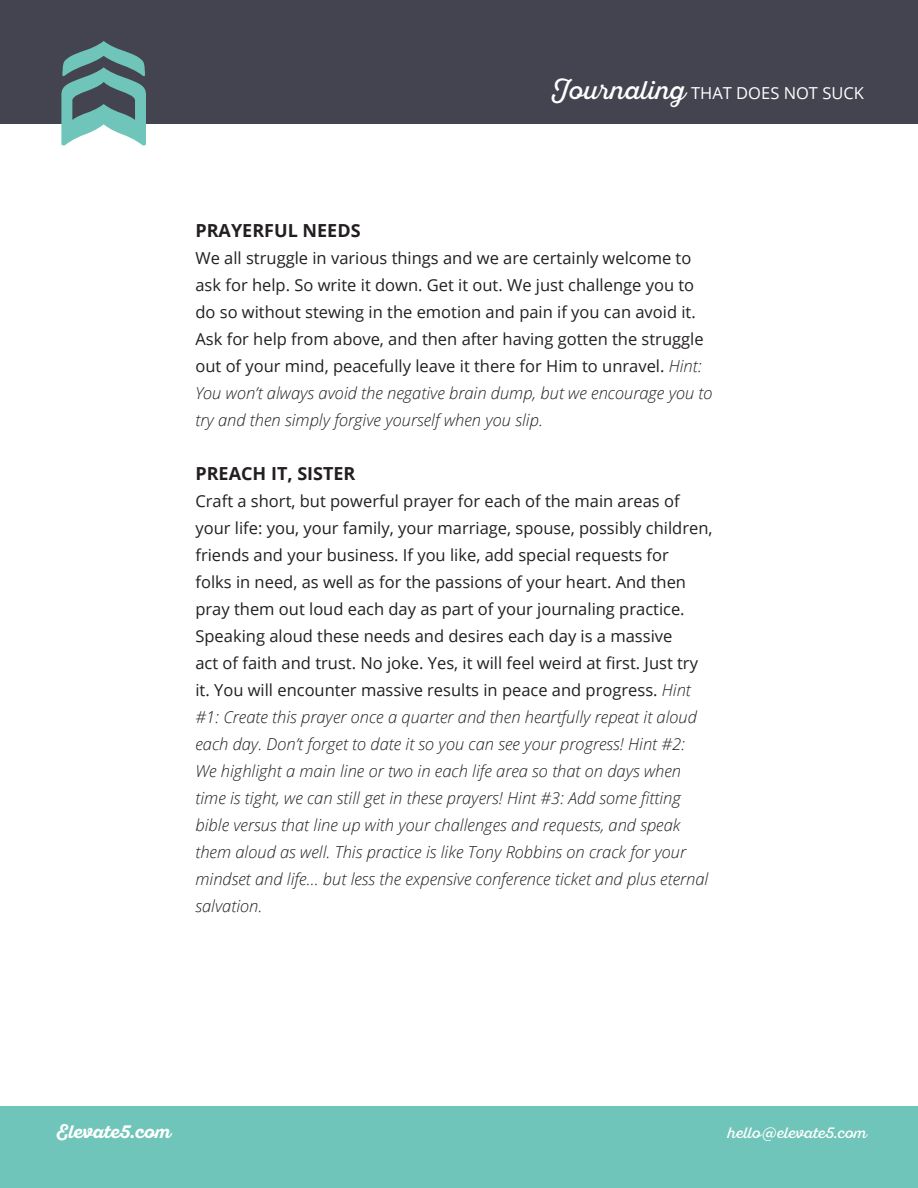
<style>
.page{position:relative;width:918px;height:1188px;background:#fff}
.page>*{position:absolute;margin:0;border:0;box-sizing:border-box;transform-origin:0 0}
.t1{font:700 18px "Open Sans";color:#231f20}
.t2{font:700 18px "Sant Elia Script Alt";color:#fff}
.t3{font:16.5px/27px "Open Sans";color:#231f20}
.t4{font:16.5px "Open Sans";color:#fff}
.t5{font:15px "Sant Elia Script Alt";color:#fff}
.s1{font-family:"Sant Elia Script";font-size:25.5px}
.s2{font-weight:300;font-style:italic}
</style>
<div class="page">
<div style="left:0;top:0;width:918px;height:123px;background:#444450"></div>
<div style="left:0;top:1106px;width:918px;height:82px;background:#6fc5b9"></div>
<svg style="left:61px;top:41px;width:85px;height:105px"></svg>
<p class="t4" style="left:552px;top:82px;width:314px"><span class="s1">Journaling</span> THAT DOES NOT SUCK</p>
<p class="t1" style="left:195px;top:218px;width:167px">PRAYERFUL NEEDS</p>
<p class="t3" style="left:195px;top:244px;width:519px">We all struggle in various things and we are certainly welcome to ask for help. So write it down. Get it out. We just challenge you to do so without stewing in the emotion and pain if you can avoid it.<br>Ask for help from above, and then after having gotten the struggle out of your mind, peacefully leave it there for Him to unravel. <span class="s2">Hint:<br>You won’t always avoid the negative brain dump, but we encourage you to try and then simply forgive yourself when you slip.</span></p>
<p class="t1" style="left:195px;top:461px;width:162px">PREACH IT, SISTER</p>
<p class="t3" style="left:195px;top:487px;width:519px">Craft a short, but powerful prayer for each of the main areas of your life: you, your family, your marriage, spouse, possibly children, friends and your business. If you like, add special requests for<br>folks in need, as well as for the passions of your heart. And then pray them out loud each day as part of your journaling practice.<br>Speaking aloud these needs and desires each day is a massive<br>act of faith and trust. No joke. Yes, it will feel weird at first. Just try it. You will encounter massive results in peace and progress. <span class="s2">Hint #1: Create this prayer once a quarter and then heartfully repeat it aloud each day. Don’t forget to date it so you can see your progress! Hint #2:<br>We highlight a main line or two in each life area so that on days when time is tight, we can still get in these prayers! Hint #3: Add some fitting bible versus that line up with your challenges and requests, and speak them aloud as well. This practice is like Tony Robbins on crack for your mindset and life… but less the expensive conference ticket and plus eternal salvation.</span></p>
<p class="t2" style="left:57px;top:1122px;width:115px">Elevate5.com</p>
<p class="t5" style="left:727px;top:1124px;width:141px">hello@elevate5.com</p>
</div>
